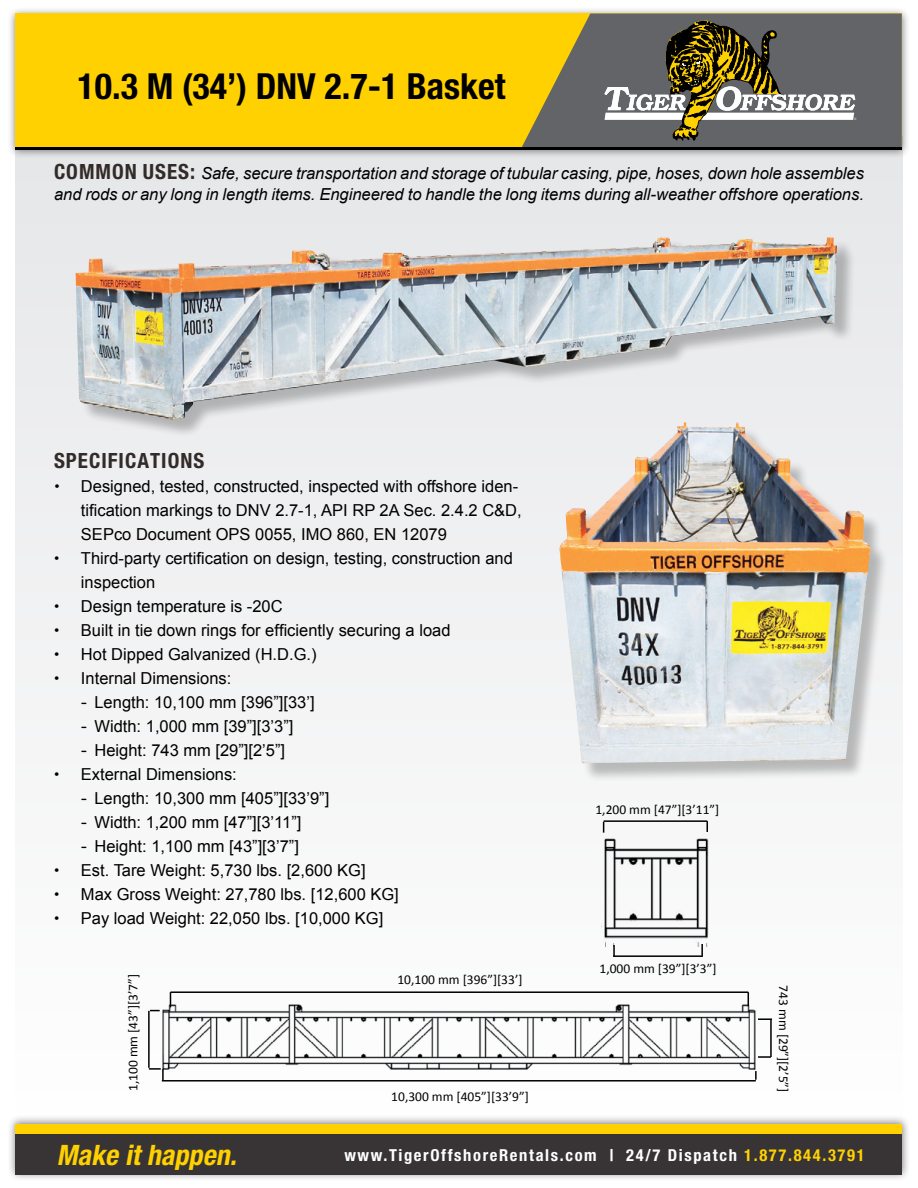
<style>
.page{position:relative;width:918px;height:1188px;background:#fff}
.page>*{position:absolute;margin:0;border:0;box-sizing:border-box;transform-origin:0 0}
.t1{font:700 condensed 36px "Helvetica Neue";color:#000}
.t2{font:italic 700 condensed 28.2px "Helvetica Neue";color:#ffd100}
.t3{font:700 condensed 21px "Helvetica Neue";letter-spacing:.05em;color:#322b29}
.t4{font:16.5px/24px "Arial";color:#000}
.t5{font:italic 16.5px/21px "Arial";color:#000}
.t6{font:700 condensed 16.5px "Helvetica Neue";letter-spacing:.1em;color:#fff}
.t7{font:13.5px "Calibri";color:#000}
.s1{font-family:"Helvetica Neue";font-weight:700;font-style:normal;font-stretch:condensed;font-size:21px;color:#322b29}
.s2{font-family:"Helvetica Neue"}
.s3{color:#ffd100}
</style>
<div class="page">
<div style="left:15px;top:136px;width:888px;height:998px;background:linear-gradient(to right,#f3f3f4,#f4f5f6)"></div>
<div style="left:6px;top:1114px;width:904px;height:68px;background:#000;opacity:.5"></div>
<div style="left:15px;top:1124px;width:887px;height:50px;background:#ffd100"></div>
<div style="left:6px;top:7px;width:904px;height:152px;background:#000;opacity:.5"></div>
<div style="left:15px;top:14px;width:887px;height:134px;background:#ffd100"></div>
<div style="left:15px;top:1134px;width:887px;height:40px;background:#383435"></div>
<svg style="left:521px;top:14px;width:381px;height:134px;fill:#636468"></svg>
<svg style="left:604px;top:20px;width:252px;height:121px"></svg>
<hr style="left:15px;top:148px;width:887px;height:2px;background:#000">
<img style="left:158px;top:994px;width:598px;height:77px">
<div style="left:78px;top:239px;width:778px;height:200px;background:#000;opacity:.25"></div>
<img style="left:76px;top:237px;width:761px;height:183px">
<div style="left:562px;top:424px;width:327px;height:358px;background:#000;opacity:.25"></div>
<img style="left:559px;top:422px;width:312px;height:341px">
<img style="left:601px;top:828px;width:112px;height:119px">
<hr style="left:604px;top:820px;width:103px;height:2px;background:#000">
<svg style="left:706px;top:821px;width:2px;height:11px"></svg>
<hr style="left:613px;top:955px;width:90px;height:2px;background:#000">
<svg style="left:701px;top:944px;width:2px;height:12px"></svg>
<svg style="left:613px;top:945px;width:2px;height:12px"></svg>
<svg style="left:170px;top:993px;width:1px;height:14px"></svg>
<hr style="left:170px;top:991px;width:578px;height:2px;background:#000">
<svg style="left:748px;top:992px;width:1px;height:14px"></svg>
<hr style="left:162px;top:1080px;width:594px;height:2px;background:#000">
<svg style="left:755px;top:1071px;width:2px;height:9px"></svg>
<hr style="left:148px;top:1011px;width:2px;height:57px;background:#000">
<svg style="left:149px;top:1068px;width:15px;height:13px"></svg>
<svg style="left:758px;top:1018px;width:14px;height:2px"></svg>
<hr style="left:770px;top:1019px;width:2px;height:38px;background:#000">
<svg style="left:758px;top:1056px;width:13px;height:2px"></svg>
<h1 class="t1" style="left:78px;top:56px;width:430px">10.3 M (34’) DNV 2.7-1 Basket</h1>
<p class="t5" style="left:54px;top:163px;width:811px"><span class="s1">COMMON USES:</span> Safe, secure transportation and storage of tubular casing, pipe, hoses, down hole assembles and rods or any long in length items. Engineered to handle the long items during all-weather offshore operations.</p>
<p class="t3" style="left:54px;top:448px;width:152px">SPECIFICATIONS</p>
<p class="t4" style="left:81px;top:475px;width:442px;text-indent:-27px"><span class="s2">•</span> Designed, tested, constructed, inspected with offshore iden&shy;tification markings to DNV 2.7-1, API RP 2A Sec. 2.4.2 C&amp;D,<br>SEPco Document OPS 0055, IMO 860, EN 12079</p>
<p class="t4" style="left:81px;top:547px;width:433px;text-indent:-27px"><span class="s2">•</span> Third-party certification on design, testing, construction and inspection</p>
<p class="t4" style="left:54px;top:595px;width:230px"><span class="s2">•</span> Design temperature is -20C</p>
<p class="t4" style="left:54px;top:619px;width:398px"><span class="s2">•</span> Built in tie down rings for efficiently securing a load</p>
<p class="t4" style="left:54px;top:643px;width:264px"><span class="s2">•</span> Hot Dipped Galvanized (H.D.G.)</p>
<p class="t4" style="left:54px;top:667px;width:179px"><span class="s2">•</span> Internal Dimensions:</p>
<p class="t4" style="left:81px;top:691px;width:235px"><span class="s2">-</span> Length: 10,100 mm [396”][33’]</p>
<p class="t4" style="left:81px;top:715px;width:214px"><span class="s2">-</span> Width: 1,000 mm [39”][3’3”]</p>
<p class="t4" style="left:81px;top:739px;width:206px"><span class="s2">-</span> Height: 743 mm [29”][2’5”]</p>
<p class="t4" style="left:54px;top:763px;width:184px"><span class="s2">•</span> External Dimensions:</p>
<p class="t4" style="left:81px;top:787px;width:250px"><span class="s2">-</span> Length: 10,300 mm [405”][33’9”]</p>
<p class="t4" style="left:81px;top:811px;width:222px"><span class="s2">-</span> Width: 1,200 mm [47”][3’11”]</p>
<p class="t4" style="left:81px;top:835px;width:219px"><span class="s2">-</span> Height: 1,100 mm [43”][3’7”]</p>
<p class="t4" style="left:54px;top:859px;width:313px"><span class="s2">•</span> Est. Tare Weight: 5,730 lbs. [2,600 KG]</p>
<p class="t4" style="left:54px;top:883px;width:346px"><span class="s2">•</span> Max Gross Weight: 27,780 lbs. [12,600 KG]</p>
<p class="t4" style="left:54px;top:907px;width:331px"><span class="s2">•</span> Pay load Weight: 22,050 lbs. [10,000 KG]</p>
<p class="t7" style="left:125px;top:1091px;width:119px;rotate:-90deg">1,100 mm [43”][3’7”]</p>
<p class="t7" style="left:397px;top:971px;width:127px">10,100 mm [396”][33’]</p>
<p class="t7" style="left:391px;top:1088px;width:139px">10,300 mm [405”][33’9”]</p>
<p class="t7" style="left:595px;top:801px;width:125px">1,200 mm [47”][3’11”]</p>
<p class="t7" style="left:600px;top:960px;width:119px">1,000 mm [39”][3’3”]</p>
<p class="t7" style="left:792px;top:985px;width:108px;rotate:90deg">743 mm [29”][2’5”]</p>
<h2 class="t2" style="left:57px;top:1138px;width:187px">Make ithappen.</h2>
<p class="t6" style="left:344px;top:1142px;width:522px">www.TigerOffshoreRentals.com | 24/7 Dispatch <span class="s3">1.877.844.3791</span></p>
</div>
